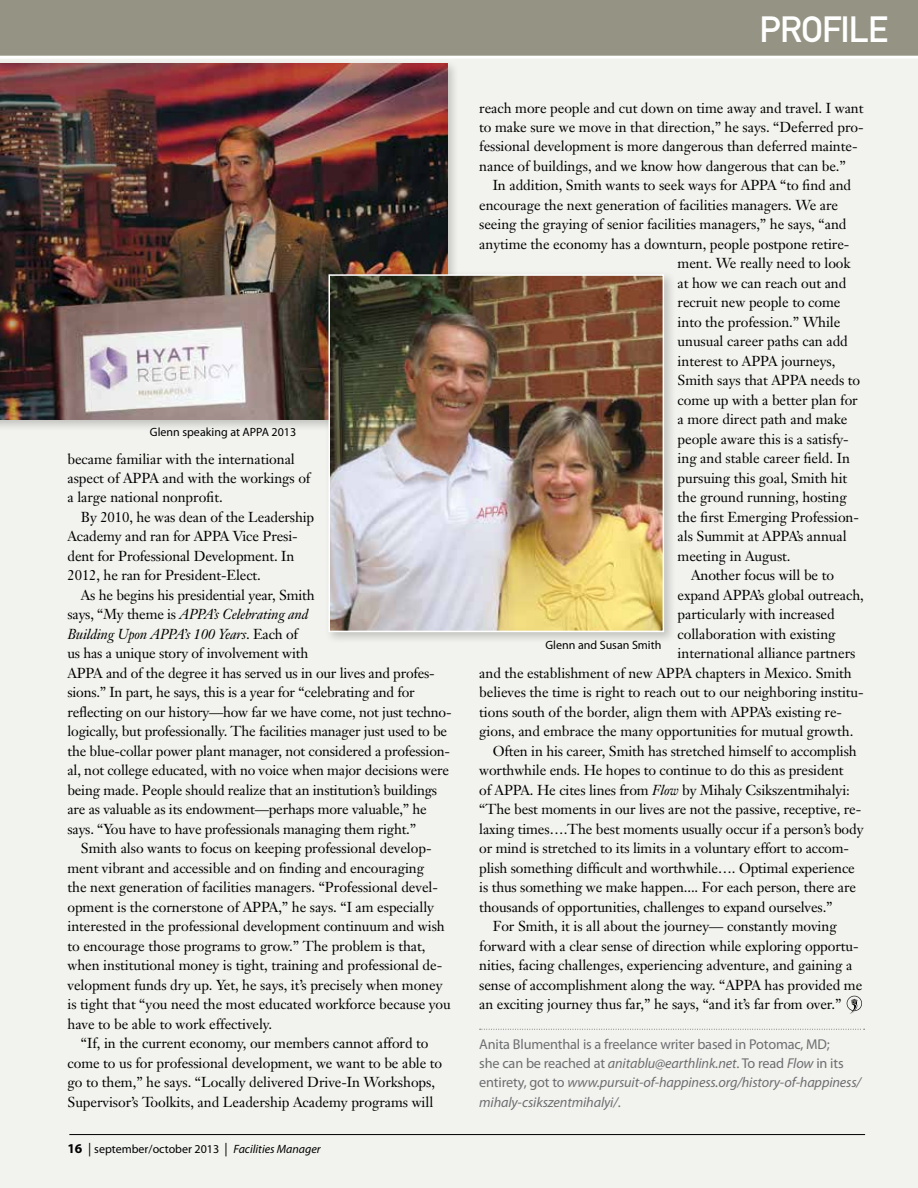
<style>
.page{position:relative;width:918px;height:1188px;background:#fff}
.page>*{position:absolute;margin:0;border:0;box-sizing:border-box;transform-origin:0 0}
.t1{font:36px "DIN Mittelschrift Std";letter-spacing:-.025em;color:#fff}
.t2{font:14.25px/19.5px "Janson Text";letter-spacing:-.005em;color:#000}
.t3{font:italic 14.25px/19.5px "Myriad Pro";letter-spacing:-.01em;color:#6d6e71}
.t4{font:12px "Myriad Pro";color:#000}
.s1{font-style:italic}
.s2{font-weight:700;font-size:13.5px}
.s3{font-size:13.5px}
.s4{font-style:normal}
</style>
<div class="page">
<div style="left:0;top:33px;width:918px;height:1155px;background:#f1f1ed"></div>
<svg style="left:480px;top:1029px;width:385px;height:1px"></svg>
<svg style="left:847px;top:996px;width:15px;height:18px"></svg>
<hr style="left:69px;top:1134px;width:796px;height:1px;background:#000">
<div style="left:0;top:0;width:918px;height:59px;background:#959484"></div>
<div style="left:0;top:60px;width:460px;height:372px;background:#000;opacity:.2"></div>
<img style="left:0;top:63px;width:447px;height:357px">
<div style="left:325px;top:270px;width:352px;height:375px;background:#000;opacity:.2"></div>
<img style="left:331px;top:277px;width:330px;height:352px">
<div style="left:328px;top:274px;width:336px;height:358px;border:2px solid #fff"></div>
<p class="t4" style="left:150px;top:425px;width:148px">Glenn speaking at APPA 2013</p>
<p class="t2" style="left:68px;top:449px;width:244px">became familiar with the international aspect of APPA and with the workings of a large national nonprofit.</p>
<p class="t2" style="left:68px;top:507px;width:248px;text-indent:13px">By 2010, he was dean of the Leadership Academy and ran for APPA Vice Presi&shy;dent for Professional Development. In 2012, he ran for President-Elect.</p>
<p class="t2" style="left:68px;top:585px;width:386px;text-indent:13px">As he begins his presidential year, Smith<br>says, “My theme is <span class="s1">APPA’s Celebrating and<br>Building Upon APPA’s 100 Years</span>. Each of<br>us has a unique story of involvement with<br>APPA and of the degree it has served us in our lives and profes&shy;sions.” In part, he says, this is a year for “celebrating and for reflecting on our history—how far we have come, not just techno&shy;logically, but professionally. The facilities manager just used to be the blue-collar power plant manager, not considered a profession&shy;al, not college educated, with no voice when major decisions were being made. People should realize that an institution’s buildings are as valuable as its endowment—perhaps more valuable,” he says. “You have to have professionals managing them right.”</p>
<p class="t2" style="left:81px;top:839px;width:352px">Smith also wants to focus on keeping professional develop-</p>
<p class="t2" style="left:68px;top:858px;width:358px">ment vibrant and accessible and on finding and encouraging</p>
<p class="t2" style="left:68px;top:878px;width:372px">the next generation of facilities managers. “Professional devel-</p>
<p class="t2" style="left:68px;top:897px;width:368px">opment is the cornerstone of APPA,” he says. “I am especially</p>
<p class="t2" style="left:68px;top:917px;width:379px">interested in the professional development continuum and wish</p>
<p class="t2" style="left:68px;top:936px;width:360px">to encourage those programs to grow.” The problem is that,</p>
<p class="t2" style="left:68px;top:956px;width:376px">when institutional money is tight, training and professional de-</p>
<p class="t2" style="left:68px;top:975px;width:377px">velopment funds dry up. Yet, he says, it’s precisely when money</p>
<p class="t2" style="left:68px;top:995px;width:385px">is tight that “you need the most educated workforce because you</p>
<p class="t2" style="left:68px;top:1014px;width:206px">have to be able to work effectively.</p>
<p class="t2" style="left:81px;top:1034px;width:349px">“If, in the current economy, our members cannot afford to</p>
<p class="t2" style="left:68px;top:1053px;width:376px">come to us for professional development, we want to be able to</p>
<p class="t2" style="left:68px;top:1073px;width:369px">go to them,” he says. “Locally delivered Drive-In Workshops,</p>
<p class="t2" style="left:68px;top:1092px;width:367px">Supervisor’s Toolkits, and Leadership Academy programs will</p>
<p class="t4" style="left:68px;top:1142px;width:255px"><span class="s2">16</span> <span class="s3">|</span> september/october 2013 <span class="s3">|</span> <span class="s1">Facilities Manager</span></p>
<h1 class="t1" style="left:760px;top:8px;width:130px">PROFILE</h1>
<p class="t2" style="left:479px;top:98px;width:386px">reach more people and cut down on time away and travel. I want to make sure we move in that direction,” he says. “Deferred pro&shy;fessional development is more dangerous than deferred mainte&shy;nance of buildings, and we know how dangerous that can be.”</p>
<p class="t2" style="left:493px;top:176px;width:360px">In addition, Smith wants to seek ways for APPA “to find and</p>
<p class="t2" style="left:479px;top:195px;width:360px">encourage the next generation of facilities managers. We are</p>
<p class="t2" style="left:479px;top:215px;width:369px">seeing the graying of senior facilities managers,” he says, “and</p>
<p class="t2" style="left:479px;top:234px;width:372px">anytime the economy has a downturn, people postpone retire-</p>
<p class="t2" style="left:678px;top:254px;width:175px">ment. We really need to look</p>
<p class="t2" style="left:678px;top:273px;width:170px">at how we can reach out and</p>
<p class="t2" style="left:678px;top:293px;width:164px">recruit new people to come</p>
<p class="t2" style="left:678px;top:312px;width:164px">into the profession.” While</p>
<p class="t2" style="left:678px;top:332px;width:172px">unusual career paths can add</p>
<p class="t2" style="left:678px;top:351px;width:159px">interest to APPA journeys,</p>
<p class="t2" style="left:678px;top:371px;width:184px">Smith says that APPA needs to</p>
<p class="t2" style="left:678px;top:390px;width:182px">come up with a better plan for</p>
<p class="t2" style="left:678px;top:410px;width:171px">a more direct path and make</p>
<p class="t2" style="left:678px;top:429px;width:173px">people aware this is a satisfy-</p>
<p class="t2" style="left:678px;top:449px;width:174px">ing and stable career field. In</p>
<p class="t2" style="left:678px;top:468px;width:171px">pursuing this goal, Smith hit</p>
<p class="t2" style="left:678px;top:488px;width:171px">the ground running, hosting</p>
<p class="t2" style="left:678px;top:507px;width:183px">the first Emerging Profession-</p>
<p class="t2" style="left:678px;top:527px;width:171px">als Summit at APPA’s annual</p>
<p class="t2" style="left:678px;top:546px;width:115px">meeting in August.</p>
<p class="t2" style="left:691px;top:566px;width:144px">Another focus will be to</p>
<p class="t2" style="left:678px;top:585px;width:188px">expand APPA’s global outreach,</p>
<p class="t2" style="left:678px;top:605px;width:159px">particularly with increased</p>
<p class="t2" style="left:678px;top:624px;width:160px">collaboration with existing</p>
<p class="t2" style="left:678px;top:644px;width:179px">international alliance partners</p>
<p class="t2" style="left:479px;top:663px;width:374px">and the establishment of new APPA chapters in Mexico. Smith</p>
<p class="t2" style="left:479px;top:683px;width:386px">believes the time is right to reach out to our neighboring institu-</p>
<p class="t2" style="left:479px;top:702px;width:364px">tions south of the border, align them with APPA’s existing re-</p>
<p class="t2" style="left:479px;top:722px;width:376px">gions, and embrace the many opportunities for mutual growth.</p>
<p class="t2" style="left:493px;top:741px;width:366px">Often in his career, Smith has stretched himself to accomplish</p>
<p class="t2" style="left:479px;top:760px;width:366px">worthwhile ends. He hopes to continue to do this as president</p>
<p class="t2" style="left:479px;top:780px;width:372px">of APPA. He cites lines from <span class="s1">Flow</span> by Mihaly Csikszentmihalyi:</p>
<p class="t2" style="left:479px;top:799px;width:384px">“The best moments in our lives are not the passive, receptive, re-</p>
<p class="t2" style="left:479px;top:819px;width:386px">laxing times….The best moments usually occur if a person’s body</p>
<p class="t2" style="left:479px;top:838px;width:371px">or mind is stretched to its limits in a voluntary effort to accom-</p>
<p class="t2" style="left:479px;top:858px;width:377px">plish something difficult and worthwhile…. Optimal experience</p>
<p class="t2" style="left:479px;top:877px;width:378px">is thus something we make happen.... For each person, there are</p>
<p class="t2" style="left:479px;top:897px;width:355px">thousands of opportunities, challenges to expand ourselves.”</p>
<p class="t2" style="left:493px;top:916px;width:346px">For Smith, it is all about the journey— constantly moving</p>
<p class="t2" style="left:479px;top:936px;width:381px">forward with a clear sense of direction while exploring opportu-</p>
<p class="t2" style="left:479px;top:955px;width:375px">nities, facing challenges, experiencing adventure, and gaining a</p>
<p class="t2" style="left:479px;top:975px;width:385px">sense of accomplishment along the way. “APPA has provided me</p>
<p class="t2" style="left:479px;top:994px;width:364px">an exciting journey thus far,” he says, “and it’s far from over.”</p>
<p class="t3" style="left:479px;top:1034px;width:383px"><span class="s4">Anita Blumenthal is a freelance writer based in Potomac, MD;<br>she can be reached at</span> anitablu@earthlink.net<span class="s4">. To read</span> Flow <span class="s4">in its entirety, got to</span> www.pursuit-of-happiness.org/history-of-happiness/ mihaly-csikszentmihalyi/<span class="s4">.</span></p>
<p class="t4" style="left:546px;top:637px;width:117px">Glenn and Susan Smith</p>
</div>
